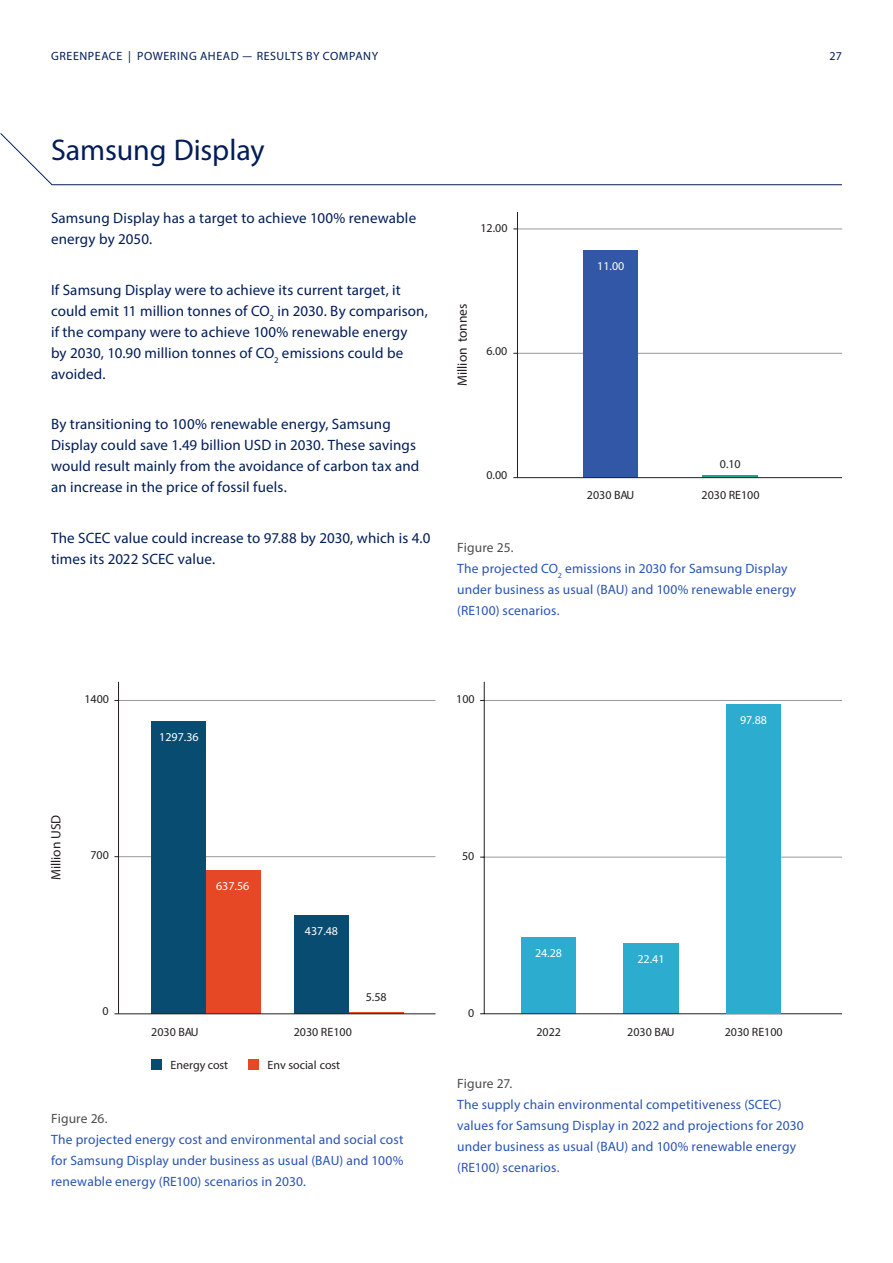
<style>
.page{position:relative;width:893px;height:1263px;background:#fff}
.page>*{position:absolute;margin:0;border:0;box-sizing:border-box;transform-origin:0 0}
._00__Folio{font:30px "Myriad Pro";letter-spacing:-.005em;color:#021d58}
._00__Folio-2{font:15px/21px "Myriad Pro";letter-spacing:.01em;color:#021d58}
._00__Folio-3{font:13.5px/21px "Myriad Pro";letter-spacing:.01em;color:#2954b3}
._00__Folio-4{font:13.5px "Myriad Pro";letter-spacing:.01em;color:#4d4d4f}
.t1{font:13.5px "Myriad Pro";color:#231f20}
.t2{font:12px "Myriad Pro";color:#231f20}
.t3{font:12px "Myriad Pro";letter-spacing:.05em;color:#021d58}
.t4{font:12px "Myriad Pro";color:#fff}
</style>
<div class="page">
<svg style="left:0;top:133px;width:842px;height:52px"></svg>
<hr style="left:517px;top:229px;width:325px;height:1px;background:#989999">
<hr style="left:517px;top:353px;width:325px;height:1px;background:#989999">
<hr style="left:517px;top:212px;width:1px;height:266px;background:#231f20">
<div style="left:583px;top:250px;width:55px;height:228px;background:#3157a6"></div>
<hr style="left:703px;top:475px;width:55px;height:3px;background:#1ea490">
<hr style="left:513px;top:477px;width:329px;height:1px;background:#231f20">
<hr style="left:119px;top:700px;width:317px;height:1px;background:#989999">
<hr style="left:119px;top:856px;width:317px;height:1px;background:#989999">
<hr style="left:118px;top:682px;width:1px;height:332px;background:#231f20">
<div style="left:206px;top:870px;width:55px;height:144px;background:#e64825"></div>
<div style="left:294px;top:915px;width:55px;height:99px;background:#084c72"></div>
<hr style="left:349px;top:1012px;width:55px;height:2px;background:#e64825">
<div style="left:151px;top:1059px;width:11px;height:11px;background:#084c72"></div>
<div style="left:248px;top:1059px;width:11px;height:11px;background:#e64825"></div>
<div style="left:151px;top:721px;width:55px;height:293px;background:#084c72"></div>
<hr style="left:114px;top:1013px;width:322px;height:1px;background:#231f20">
<div style="left:623px;top:943px;width:55px;height:71px;background:#2cacce"></div>
<div style="left:521px;top:937px;width:55px;height:77px;background:#2cacce"></div>
<hr style="left:484px;top:700px;width:358px;height:1px;background:#989999">
<hr style="left:484px;top:857px;width:358px;height:1px;background:#989999">
<hr style="left:484px;top:682px;width:1px;height:332px;background:#231f20">
<hr style="left:480px;top:1013px;width:362px;height:1px;background:#231f20">
<div style="left:726px;top:704px;width:55px;height:310px;background:#2cacce"></div>
<p class="t3" style="left:51px;top:49px;width:329px">GREENPEACE | POWERING AHEAD -RESULTS BY COMPANY</p>
<p class="t3" style="left:830px;top:49px;width:14px">27</p>
<p class="_00__Folio" style="left:51px;top:131px;width:215px">Samsung Display</p>
<p class="_00__Folio-2" style="left:51px;top:207px;width:367px">Samsung Display has a target to achieve 100% renewable energy by 2050.</p>
<p class="_00__Folio-2" style="left:51px;top:279px;width:378px">If Samsung Display were to achieve its current target, it could emit 11 million tonnes of CO<sub>2</sub> in 2030. By comparison, if the company were to achieve 100% renewable energy<br>by 2030, 10.90 million tonnes of CO<sub>2</sub> emissions could be avoided.</p>
<p class="_00__Folio-2" style="left:51px;top:413px;width:370px">By transitioning to 100% renewable energy, Samsung Display could save 1.49 billion USD in 2030. These savings would result mainly from the avoidance of carbon tax and an increase in the price of fossil fuels.</p>
<p class="_00__Folio-2" style="left:51px;top:527px;width:381px">The SCEC value could increase to 97.88 by 2030, which is 4.0 times its 2022 SCEC value.</p>
<p class="t2" style="left:480px;top:220px;width:29px">12.00</p>
<p class="t1" style="left:454px;top:386px;width:83px;rotate:-90deg">Million tonnes</p>
<p class="t2" style="left:486px;top:344px;width:22px">6.00</p>
<p class="t2" style="left:486px;top:468px;width:22px">0.00</p>
<p class="t4" style="left:597px;top:258px;width:29px">11.00</p>
<p class="t2" style="left:720px;top:456px;width:22px">0.10</p>
<p class="t2" style="left:587px;top:488px;width:49px">2030 BAU</p>
<p class="t2" style="left:702px;top:488px;width:59px">2030 RE100</p>
<p class="_00__Folio-4" style="left:457px;top:539px;width:58px">Figure 25.</p>
<p class="_00__Folio-3" style="left:457px;top:558px;width:341px">The projected CO<sub>2</sub> emissions in 2030 for Samsung Display under business as usual (BAU) and 100% renewable energy (RE100) scenarios.</p>
<p class="t2" style="left:84px;top:692px;width:26px">1400</p>
<p class="t1" style="left:48px;top:880px;width:67px;rotate:-90deg">Million USD</p>
<p class="t2" style="left:90px;top:848px;width:20px">700</p>
<p class="t2" style="left:102px;top:1004px;width:8px">0</p>
<p class="t4" style="left:159px;top:730px;width:41px">1297.36</p>
<p class="t4" style="left:216px;top:879px;width:35px">637.56</p>
<p class="t4" style="left:305px;top:924px;width:35px">437.48</p>
<p class="t2" style="left:151px;top:1024px;width:49px">2030 BAU</p>
<p class="t2" style="left:294px;top:1024px;width:59px">2030 RE100</p>
<p class="t2" style="left:171px;top:1057px;width:59px">Energy cost</p>
<p class="t2" style="left:267px;top:1057px;width:74px">Env social cost</p>
<p class="t2" style="left:366px;top:990px;width:22px">5.58</p>
<p class="_00__Folio-4" style="left:51px;top:1110px;width:58px">Figure 26.</p>
<p class="_00__Folio-3" style="left:51px;top:1129px;width:354px;text-align:justify">The projected energy cost and environmental and social cost for Samsung Display under business as usual (BAU) and 100% renewable energy (RE100) scenarios in 2030.</p>
<p class="t2" style="left:456px;top:692px;width:20px">100</p>
<p class="t2" style="left:462px;top:848px;width:14px">50</p>
<p class="t2" style="left:468px;top:1005px;width:8px">0</p>
<p class="t4" style="left:740px;top:713px;width:29px">97.88</p>
<p class="t4" style="left:535px;top:945px;width:29px">24.28</p>
<p class="t4" style="left:637px;top:951px;width:29px">22.41</p>
<p class="t2" style="left:536px;top:1024px;width:26px">2022</p>
<p class="t2" style="left:627px;top:1024px;width:49px">2030 BAU</p>
<p class="t2" style="left:725px;top:1024px;width:59px">2030 RE100</p>
<p class="_00__Folio-4" style="left:457px;top:1075px;width:57px">Figure 27.</p>
<p class="_00__Folio-3" style="left:457px;top:1094px;width:348px">The supply chain environmental competitiveness (SCEC) values for Samsung Display in 2022 and projections for 2030 under business as usual (BAU) and 100% renewable energy (RE100) scenarios.</p>
</div>
